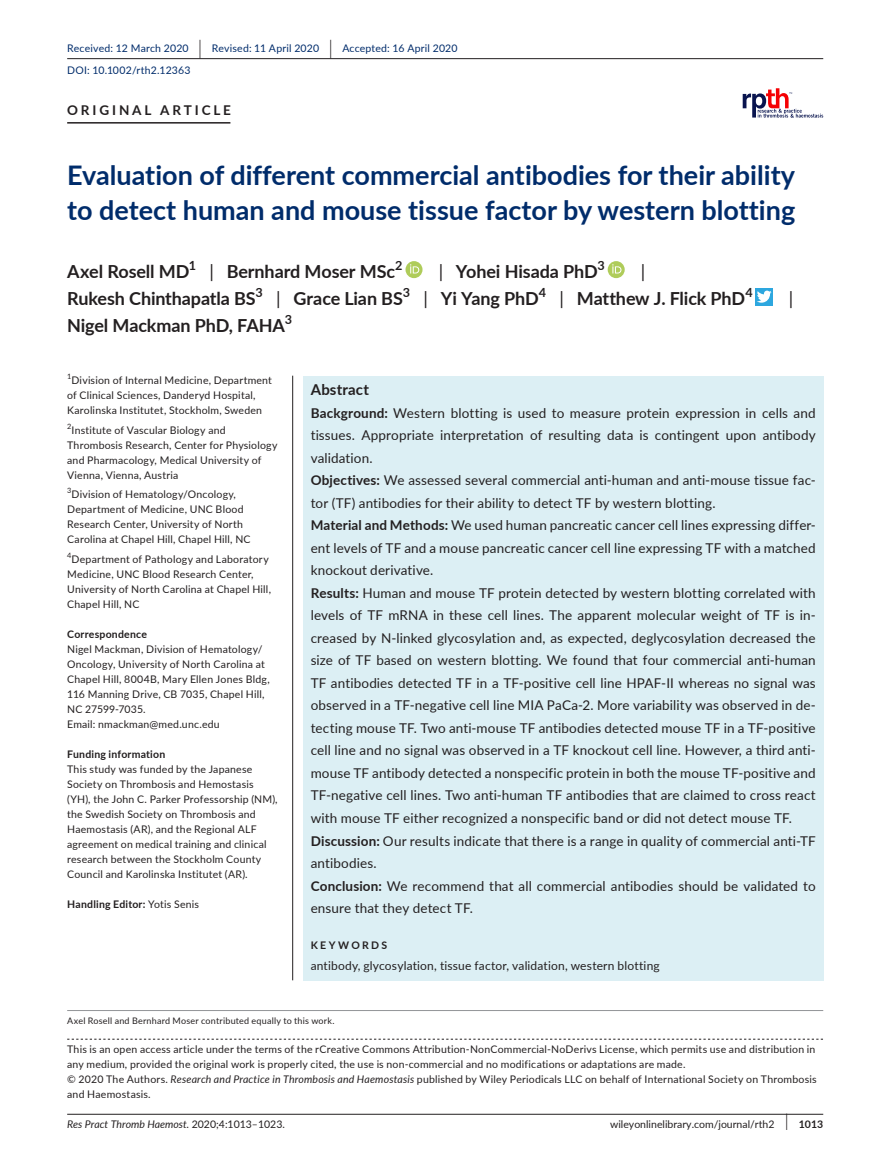
<style>
.page{position:relative;width:893px;height:1174px;background:#fff}
.page>*{position:absolute;margin:0;border:0;box-sizing:border-box;transform-origin:0 0}
.t1{font:700 27px/34.5px "Lato";color:#002c6b}
.t2{font:700 18px "Lato";letter-spacing:-.005em;color:#231f20}
.t3{font:18px "Lato";color:#231f20}
.t4{font:700 15px "Lato";letter-spacing:.015em;color:#231f20}
.t5{font:13.5px/22.5px "Lato";letter-spacing:.01em;color:#231f20}
.t6{font:700 13.5px "Lato";letter-spacing:.215em;color:#231f20}
.t7{font:700 12.6px "Lato";color:#231f20}
.t8{font:12px "Lato";letter-spacing:.015em;color:#231f20}
.t9{font:10.5px/15px "Lato";letter-spacing:.02em;color:#231f20}
.t10{font:10.5px/21.8px "Lato";letter-spacing:.015em;color:#002c6b}
.t11{font:700 10.5px "Lato";letter-spacing:.02em;color:#231f20}
.t12{font:10.5px "Lato";color:#231f20}
.t13{font:italic 10.5px "Lato";color:#231f20}
.t14{font:700 10.5px "Lato";letter-spacing:.22em;color:#231f20}
.t15{font:9px "Lato";letter-spacing:.025em;color:#231f20}
.t16{font:7.35px "Lato";color:#231f20}
.s1{font-size:19.65px;color:#231f20}
.s2{font-weight:400}
.s3{font-weight:700}
.s4{font-style:italic}
.s5{font-style:normal}
.s6{font-size:17.4px}
</style>
<div class="page">
<hr style="left:67px;top:1113px;width:756px;height:1px;background:#231f20">
<svg style="left:743px;top:88px;width:80px;height:30px"></svg>
<hr style="left:67px;top:58px;width:756px;height:1px;background:#231f20">
<hr style="left:67px;top:122px;width:163px;height:2px;background:#231f20">
<svg style="left:405px;top:261px;width:17px;height:17px"></svg>
<svg style="left:410px;top:264px;width:9px;height:9px"></svg>
<svg style="left:608px;top:261px;width:17px;height:17px"></svg>
<svg style="left:612px;top:264px;width:9px;height:9px"></svg>
<div style="left:756px;top:288px;width:17px;height:17px;background:#2da7df"></div>
<svg style="left:757px;top:291px;width:14px;height:12px"></svg>
<svg style="left:67px;top:1038px;width:756px;height:1px"></svg>
<hr style="left:67px;top:1010px;width:756px;height:1px;background:#939598">
<div style="left:303px;top:376px;width:520px;height:604px;background:#dceff4"></div>
<hr style="left:292px;top:376px;width:1px;height:604px;background:#231f20">
<p class="t10" style="left:67px;top:37px;width:392px">Received: 12 March 2020 <span class="s1">|</span> Revised: 11 April 2020 <span class="s1">|</span> Accepted: 16 April 2020<br>DOI: 10.1002/rth2.12363</p>
<p class="t6" style="left:67px;top:100px;width:165px">ORIGINAL ARTICLE</p>
<h1 class="t1" style="left:67px;top:157px;width:730px">Evaluation of different commercial antibodies for their ability to detect human and mouse tissue factor by western blotting</h1>
<h2 class="t2" style="left:67px;top:258px;width:124px">Axel Rosell MD</h2>
<p class="t7" style="left:189px;top:256px;width:9px">1</p>
<h2 class="t2" style="left:209px;top:258px;width:187px"><span class="s2">|</span> Bernhard Moser MSc</h2>
<p class="t7" style="left:395px;top:256px;width:9px">2</p>
<h2 class="t2" style="left:439px;top:258px;width:160px"><span class="s2">|</span> Yohei Hisada PhD</h2>
<p class="t7" style="left:597px;top:256px;width:9px">3</p>
<h2 class="t3" style="left:641px;top:259px;width:6px">|</h2>
<h2 class="t2" style="left:67px;top:285px;width:190px">Rukesh Chinthapatla BS</h2>
<p class="t7" style="left:256px;top:283px;width:9px">3</p>
<h2 class="t2" style="left:276px;top:285px;width:128px"><span class="s2">|</span> Grace Lian BS</h2>
<p class="t7" style="left:403px;top:283px;width:9px">3</p>
<h2 class="t2" style="left:423px;top:285px;width:117px"><span class="s2">|</span> Yi Yang PhD</h2>
<p class="t7" style="left:539px;top:283px;width:9px">4</p>
<h2 class="t2" style="left:560px;top:285px;width:187px"><span class="s2">|</span> Matthew J. Flick PhD</h2>
<p class="t7" style="left:745px;top:283px;width:9px">4</p>
<h2 class="t3" style="left:789px;top:286px;width:6px">|</h2>
<h2 class="t2" style="left:67px;top:312px;width:219px">Nigel Mackman PhD, FAHA</h2>
<p class="t7" style="left:285px;top:310px;width:9px">3</p>
<p class="t16" style="left:67px;top:371px;width:6px">1</p>
<p class="t9" style="left:67px;top:372px;width:206px;text-indent:4px">Division of Internal Medicine, Department of Clinical Sciences, Danderyd Hospital,<br>Karolinska Institutet, Stockholm, Sweden</p>
<p class="t9" style="left:67px;top:422px;width:212px"><sup>2</sup>Institute of Vascular Biology and Thrombosis Research, Center for Physiology and Pharmacology, Medical University of Vienna, Vienna, Austria</p>
<p class="t9" style="left:67px;top:486px;width:185px"><sup>3</sup>Division of Hematology/Oncology, Department of Medicine, UNC Blood Research Center, University of North Carolina at Chapel Hill, Chapel Hill, NC</p>
<p class="t9" style="left:67px;top:551px;width:205px"><sup>4</sup>Department of Pathology and Laboratory Medicine, UNC Blood Research Center, University of North Carolina at Chapel Hill, Chapel Hill, NC</p>
<p class="t11" style="left:67px;top:626px;width:81px">Correspondence</p>
<p class="t9" style="left:67px;top:641px;width:204px">Nigel Mackman, Division of Hematology/ Oncology, University of North Carolina at Chapel Hill, 8004B, Mary Ellen Jones Bldg, 116 Manning Drive, CB 7035, Chapel Hill, NC 27599-7035.<br>Email: nmackman@med.unc.edu</p>
<p class="t11" style="left:67px;top:746px;width:100px">Funding information</p>
<p class="t9" style="left:67px;top:761px;width:212px">This study was funded by the Japanese Society on Thrombosis and Hemostasis (YH), the John C. Parker Professorship (NM), the Swedish Society on Thrombosis and Haemostasis (AR), and the Regional ALF agreement on medical training and clinical research between the Stockholm County Council and Karolinska Institutet (AR).</p>
<p class="t11" style="left:67px;top:896px;width:133px">Handling Editor: <span class="s2">Yotis Senis</span></p>
<p class="t4" style="left:311px;top:379px;width:60px">Abstract</p>
<p class="t5" style="left:311px;top:401px;width:507px"><span class="s3">Background:</span> Western blotting is used to measure protein expression in cells and tissues. Appropriate interpretation of resulting data is contingent upon antibody validation.<br><span class="s3">Objectives:</span> We assessed several commercial anti-human and anti-mouse tissue fac&shy;tor (TF) antibodies for their ability to detect TF by western blotting.<br><span class="s3">Material and Methods:</span> We used human pancreatic cancer cell lines expressing differ&shy;ent levels of TF and a mouse pancreatic cancer cell line expressing TF with a matched knockout derivative.<br><span class="s3">Results:</span> Human and mouse TF protein detected by western blotting correlated with levels of TF mRNA in these cell lines. The apparent molecular weight of TF is in&shy;creased by N-linked glycosylation and, as expected, deglycosylation decreased the size of TF based on western blotting. We found that four commercial anti-human TF antibodies detected TF in a TF-positive cell line HPAF-II whereas no signal was observed in a TF-negative cell line MIA PaCa-2. More variability was observed in de&shy;tecting mouse TF. Two anti-mouse TF antibodies detected mouse TF in a TF-positive cell line and no signal was observed in a TF knockout cell line. However, a third anti&shy;mouse TF antibody detected a nonspecific protein in both the mouse TF-positive and TF-negative cell lines. Two anti-human TF antibodies that are claimed to cross react with mouse TF either recognized a nonspecific band or did not detect mouse TF.<br><span class="s3">Discussion:</span> Our results indicate that there is a range in quality of commercial anti-TF antibodies.<br><span class="s3">Conclusion:</span> We recommend that all commercial antibodies should be validated to ensure that they detect TF.</p>
<p class="t14" style="left:311px;top:937px;width:78px">KEYWORDS</p>
<p class="t8" style="left:311px;top:957px;width:351px">antibody, glycosylation, tissue factor, validation, western blotting</p>
<p class="t15" style="left:67px;top:1014px;width:269px">Axel Rosell and Bernhard Moser contributed equally to this work.</p>
<p class="t9" style="left:67px;top:1041px;width:751px">This is an open access article under the terms of the rCreative Commons Attribution-NonCommercial-NoDerivs License, which permits use and distribution in any medium, provided the original work is properly cited, the use is non-commercial and no modifications or adaptations are made.<br>© 2020 The Authors. <span class="s4">Research and Practice in Thrombosis and Haemostasis</span> published by Wiley Periodicals LLC on behalf of International Society on Thrombosis and Haemostasis.</p>
<p class="t13" style="left:67px;top:1116px;width:219px">Res Pract Thromb Haemost. <span class="s5">2020;4:1013–1023.</span></p>
<p class="t12" style="left:610px;top:1116px;width:215px">wileyonlinelibrary.com/journal/rth2 <span class="s6">|</span> <span class="s3">1013</span></p>
</div>
